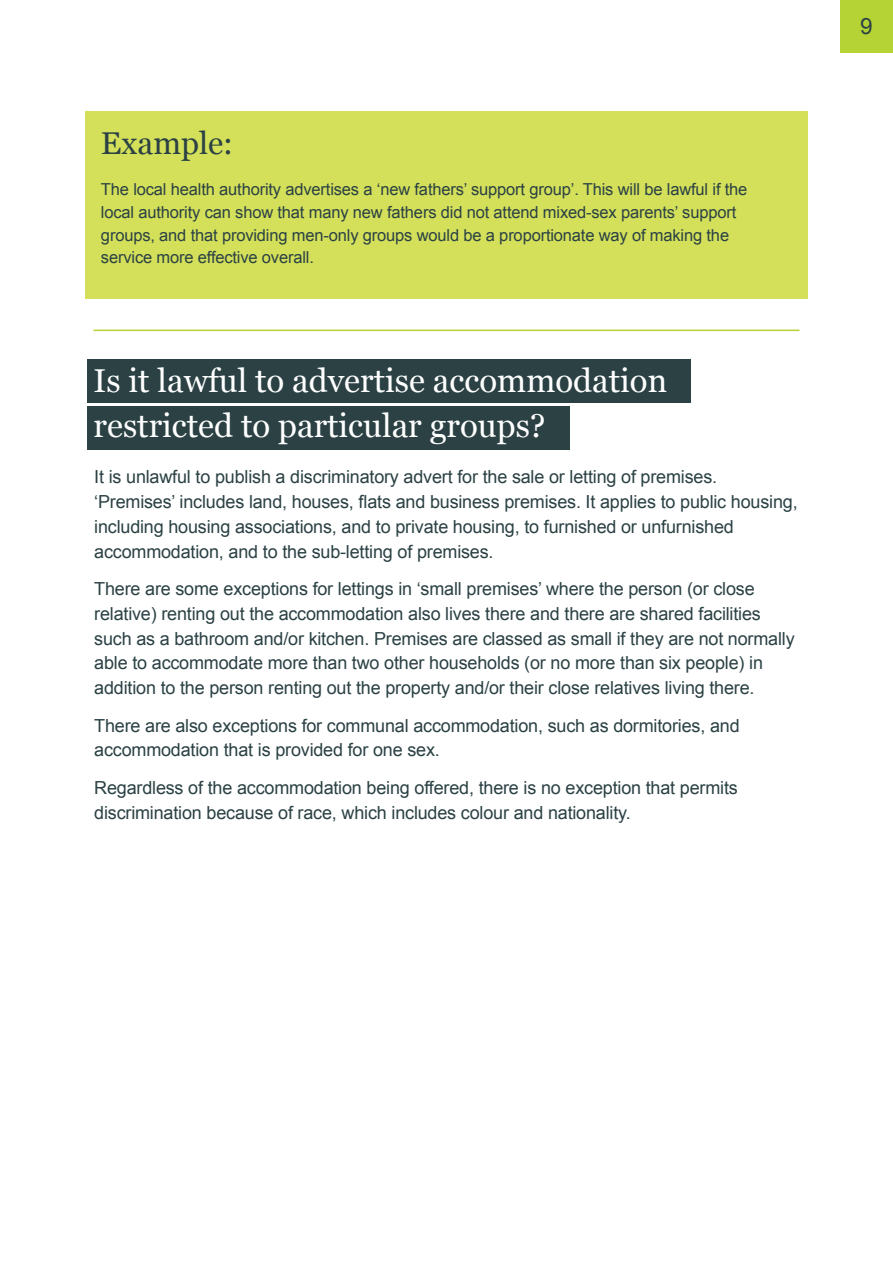
<style>
.page{position:relative;width:893px;height:1263px;background:#fff}
.page>*{position:absolute;margin:0;border:0;box-sizing:border-box;transform-origin:0 0}
.t1{font:33px/45px "Georgia";color:#fff}
.t2{font:31.5px "Georgia";color:#2b4144}
.t3{font:22.5px "Arial";color:#2b4144}
.t4{font:18px/24.8px "Arial";letter-spacing:-.01em;color:#2b4144}
.t5{font:16.5px/22.5px "Arial";letter-spacing:-.01em;color:#2b4144}
</style>
<div class="page">
<div style="left:840px;top:0;width:53px;height:53px;background:#b5d334"></div>
<div style="left:87px;top:360px;width:604px;height:43px;background:#2b4144"></div>
<div style="left:87px;top:406px;width:483px;height:44px;background:#2b4144"></div>
<div style="left:85px;top:111px;width:723px;height:187px;background:#d4e05a"></div>
<hr style="left:94px;top:330px;width:705px;height:1px;background:#b5d334">
<h2 class="t2" style="left:101px;top:121px;width:134px">Example:</h2>
<p class="t5" style="left:101px;top:179px;width:648px">The local health authority advertises a ‘new fathers’ support group’. This will be lawful if the local authority can show that many new fathers did not attend mixed-sex parents’ support groups, and that providing men-only groups would be a proportionate way of making the service more effective overall.</p>
<h1 class="t1" style="left:94px;top:356px;width:575px">Is it lawful to advertise accommodation restricted to particular groups?</h1>
<p class="t4" style="left:94px;top:465px;width:705px">It is unlawful to publish a discriminatory advert for the sale or letting of premises. ‘Premises’ includes land, houses, flats and business premises. It applies to public housing, including housing associations, and to private housing, to furnished or unfurnished accommodation, and to the sub-letting of premises.</p>
<p class="t4" style="left:94px;top:577px;width:702px">There are some exceptions for lettings in ‘small premises’ where the person (or close relative) renting out the accommodation also lives there and there are shared facilities such as a bathroom and/or kitchen. Premises are classed as small if they are not normally able to accommodate more than two other households (or no more than six people) in addition to the person renting out the property and/or their close relatives living there.</p>
<p class="t4" style="left:94px;top:713px;width:647px">There are also exceptions for communal accommodation, such as dormitories, and accommodation that is provided for one sex.</p>
<p class="t4" style="left:94px;top:775px;width:645px">Regardless of the accommodation being offered, there is no exception that permits discrimination because of race, which includes colour and nationality.</p>
<p class="t3" style="left:860px;top:12px;width:14px">9</p>
</div>
